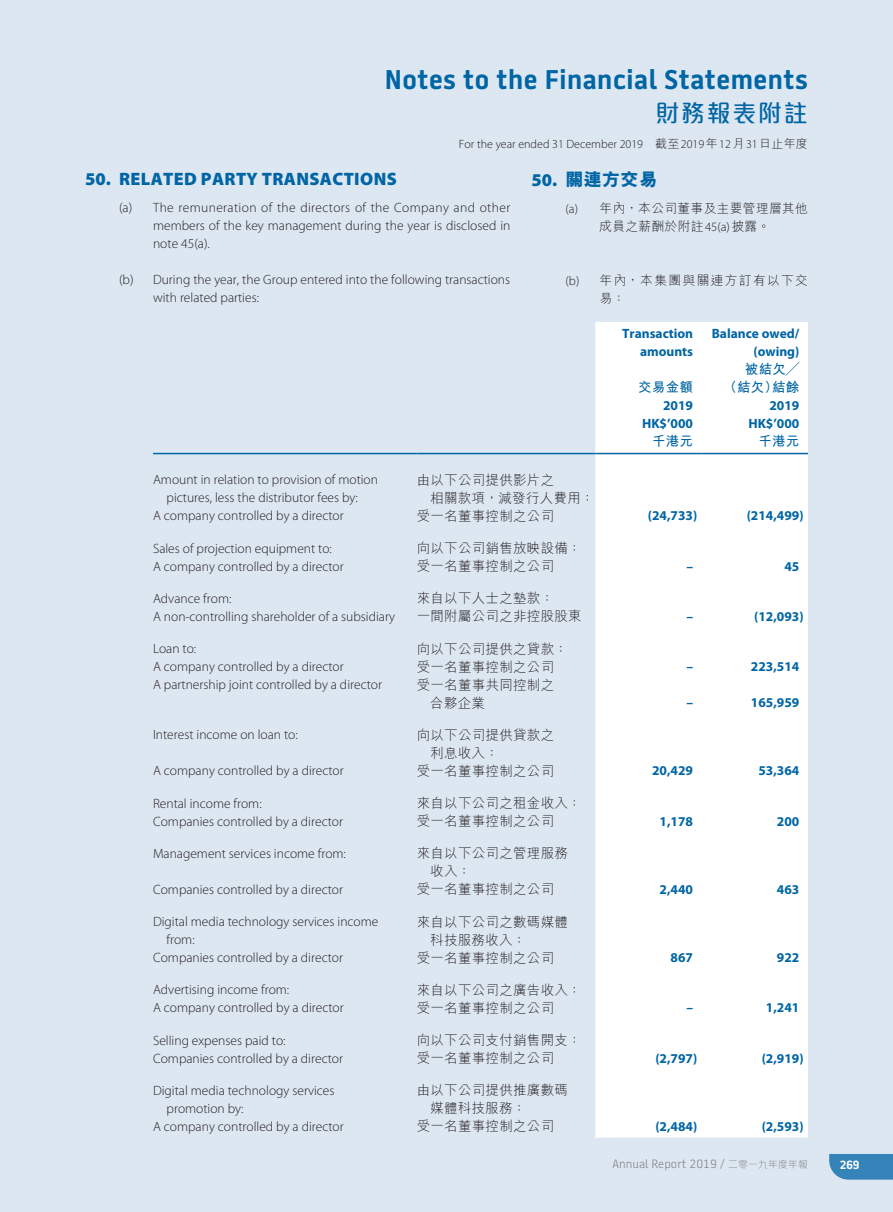
<style>
.page{position:relative;width:893px;height:1212px;background:#dde7f2}
.page>*{position:absolute;margin:0;border:0;box-sizing:border-box;transform-origin:0 0}
.t1{font:700 27px "Battersea";letter-spacing:.02em;color:#0065a4}
.t2{font:500 24px "M Elle HK";letter-spacing:.07em;color:#0065a4}
.t3{font:900 18px "Myriad Pro";color:#0065a4}
.t4{font:800 18px "M Hei HK";letter-spacing:.02em;color:#0065a4}
.t5{font:300 13.5px/18px "Myriad Pro";color:#231f20}
.t6{font:300 13.5px/18px "M Hei HK";letter-spacing:.02em;color:#231f20}
.t7{font:700 13.5px/18px "Myriad Pro";color:#0065a4;text-align:right}
.t8{font:700 13.5px/18px "M Hei HK";letter-spacing:.02em;color:#0065a4;text-align:right}
.t9{font:300 12.75px/18px "M Hei HK";letter-spacing:.025em;color:#231f20;text-align:center}
.t10{font:300 12.75px/18px "M Hei HK";letter-spacing:.105em;color:#231f20}
.t11{font:300 12px "Myriad Pro";color:#231f20}
.t12{font:300 12px "Battersea";color:#808285}
.t13{font:700 12px "Battersea";color:#fff}
.s1{font-family:"M Hei HK"}
.s2{font-family:"Myriad Pro";font-weight:900}
.s3{font-family:"Myriad Pro"}
.s4{font-family:"M Elle HK";font-size:9.75px}
</style>
<div class="page">
<div style="left:829px;top:1154px;width:64px;height:25px;background:#3484ba"></div>
<div style="left:595px;top:322px;width:213px;height:815px;background:#fff"></div>
<hr style="left:153px;top:453px;width:264px;height:1px;background:#0065a4">
<hr style="left:417px;top:453px;width:178px;height:1px;background:#0065a4">
<hr style="left:595px;top:453px;width:107px;height:1px;background:#0065a4">
<hr style="left:702px;top:453px;width:106px;height:1px;background:#0065a4">
<h1 class="t1" style="left:385px;top:63px;width:425px">Notes to the Financial Statements</h1>
<h2 class="t2" style="left:655px;top:101px;width:154px">財務報表附註</h2>
<p class="t11" style="left:459px;top:137px;width:350px">For the year ended 31 December 2019 <span class="s1">截至</span>2019<span class="s1">年</span>12<span class="s1">月</span>31<span class="s1">日止年度</span></p>
<h3 class="t3" style="left:85px;top:167px;width:78px">50. RE LATE</h3>
<h3 class="t3" style="left:184px;top:167px;width:29px">D PARTY</h3>
<h3 class="t3" style="left:262px;top:167px;width:13px">TRANSACTIONS</h3>
<p class="t5" style="left:153px;top:198px;width:359px;text-align:justify;text-indent:-34px">(a) The remuneration of the directors of the Company and other members of the key management during the year is disclosed in note 45(a).</p>
<p class="t5" style="left:153px;top:270px;width:359px;text-indent:-34px">(b) During the year, the Group entered into the following transactions with related parties:</p>
<h3 class="t4" style="left:531px;top:170px;width:127px"><span class="s2">50.</span> 關連方交易</h3>
<p class="t9" style="left:565px;top:199px;width:244px"><span class="s3">(a)</span> 年內，本公司董事及主要管理層其他成員之薪酬於附註<span class="s3">45(a)</span>披露。</p>
<p class="t10" style="left:600px;top:271px;width:210px;text-indent:-34px"><span class="s3">(b)</span> 年內，本集團與關連方訂有以下交易：</p>
<p class="t7" style="left:622px;top:324px;width:72px">Transaction amounts</p>
<p class="t7" style="left:712px;top:324px;width:89px">Balance owed/ (owing)</p>
<p class="t8" style="left:638px;top:377px;width:56px">交易金額</p>
<p class="t8" style="left:723px;top:359px;width:77px">被結欠╱<br>（結欠）結餘</p>
<p class="t7" style="left:663px;top:396px;width:31px">2019</p>
<p class="t7" style="left:769px;top:396px;width:31px">2019</p>
<p class="t7" style="left:642px;top:414px;width:53px">HK$’000</p>
<p class="t7" style="left:748px;top:414px;width:53px">HK$’000</p>
<p class="t8" style="left:652px;top:431px;width:43px">千港元</p>
<p class="t8" style="left:758px;top:431px;width:43px">千港元</p>
<p class="t5" style="left:153px;top:471px;width:226px;text-align:center">Amount in relation to provision of motion pictures, less the distributor fees by:</p>
<p class="t6" style="left:430px;top:471px;width:166px;text-indent:-14px">由以下公司提供影片之<br>相關款項，減發行人費用：</p>
<p class="t5" style="left:153px;top:507px;width:192px">A company controlled by a director</p>
<p class="t6" style="left:417px;top:507px;width:139px">受一名董事控制之公司</p>
<p class="t7" style="left:648px;top:506px;width:51px">(24,733)</p>
<p class="t7" style="left:747px;top:506px;width:58px">(214,499)</p>
<p class="t5" style="left:153px;top:539px;width:180px">Sales of projection equipment to:</p>
<p class="t6" style="left:417px;top:539px;width:166px">向以下公司銷售放映設備：</p>
<p class="t5" style="left:153px;top:557px;width:192px">A company controlled by a director</p>
<p class="t6" style="left:417px;top:557px;width:139px">受一名董事控制之公司</p>
<p class="t7" style="left:686px;top:557px;width:8px">–</p>
<p class="t7" style="left:784px;top:557px;width:16px">45</p>
<p class="t5" style="left:153px;top:589px;width:80px">Advance from:</p>
<p class="t6" style="left:417px;top:589px;width:139px">來自以下人士之墊款：</p>
<p class="t5" style="left:153px;top:607px;width:243px">A non-controlling shareholder of a subsidiary</p>
<p class="t6" style="left:417px;top:607px;width:166px">一間附屬公司之非控股股東</p>
<p class="t7" style="left:686px;top:607px;width:8px">–</p>
<p class="t7" style="left:754px;top:607px;width:51px">(12,093)</p>
<p class="t5" style="left:153px;top:639px;width:45px">Loan to:</p>
<p class="t6" style="left:417px;top:639px;width:152px">向以下公司提供之貸款：</p>
<p class="t5" style="left:153px;top:657px;width:192px">A company controlled by a director</p>
<p class="t6" style="left:417px;top:657px;width:139px">受一名董事控制之公司</p>
<p class="t7" style="left:686px;top:657px;width:8px">–</p>
<p class="t7" style="left:751px;top:657px;width:50px">223,514</p>
<p class="t5" style="left:153px;top:675px;width:230px">A partnership joint controlled by a director</p>
<p class="t6" style="left:430px;top:675px;width:125px;text-indent:-14px">受一名董事共同控制之合夥企業</p>
<p class="t7" style="left:686px;top:693px;width:8px">–</p>
<p class="t7" style="left:751px;top:693px;width:50px">165,959</p>
<p class="t5" style="left:153px;top:726px;width:146px">Interest income on loan to:</p>
<p class="t6" style="left:430px;top:726px;width:125px;text-indent:-14px">向以下公司提供貸款之利息收入：</p>
<p class="t5" style="left:153px;top:762px;width:192px">A company controlled by a director</p>
<p class="t6" style="left:417px;top:762px;width:139px">受一名董事控制之公司</p>
<p class="t7" style="left:652px;top:761px;width:42px">20,429</p>
<p class="t7" style="left:758px;top:761px;width:42px">53,364</p>
<p class="t5" style="left:153px;top:794px;width:110px">Rental income from:</p>
<p class="t6" style="left:417px;top:794px;width:166px">來自以下公司之租金收入：</p>
<p class="t5" style="left:153px;top:812px;width:191px">Companies controlled by a director</p>
<p class="t6" style="left:417px;top:812px;width:139px">受一名董事控制之公司</p>
<p class="t7" style="left:660px;top:812px;width:35px">1,178</p>
<p class="t7" style="left:777px;top:812px;width:24px">200</p>
<p class="t5" style="left:153px;top:844px;width:194px">Management services income from:</p>
<p class="t6" style="left:430px;top:844px;width:139px;text-indent:-14px">來自以下公司之管理服務收入：</p>
<p class="t5" style="left:153px;top:880px;width:191px">Companies controlled by a director</p>
<p class="t6" style="left:417px;top:880px;width:139px">受一名董事控制之公司</p>
<p class="t7" style="left:660px;top:880px;width:35px">2,440</p>
<p class="t7" style="left:777px;top:880px;width:24px">463</p>
<p class="t5" style="left:167px;top:912px;width:213px;text-indent:-13px">Digital media technology services income from:</p>
<p class="t6" style="left:430px;top:912px;width:139px;text-indent:-14px">來自以下公司之數碼媒體科技服務收入：</p>
<p class="t5" style="left:153px;top:948px;width:191px">Companies controlled by a director</p>
<p class="t6" style="left:417px;top:948px;width:139px">受一名董事控制之公司</p>
<p class="t7" style="left:671px;top:948px;width:24px">867</p>
<p class="t7" style="left:777px;top:948px;width:24px">922</p>
<p class="t5" style="left:153px;top:981px;width:138px">Advertising income from:</p>
<p class="t6" style="left:417px;top:981px;width:166px">來自以下公司之廣告收入：</p>
<p class="t5" style="left:153px;top:999px;width:192px">A company controlled by a director</p>
<p class="t6" style="left:417px;top:999px;width:139px">受一名董事控制之公司</p>
<p class="t7" style="left:686px;top:998px;width:8px">–</p>
<p class="t7" style="left:766px;top:998px;width:35px">1,241</p>
<p class="t5" style="left:153px;top:1031px;width:134px">Selling expenses paid to:</p>
<p class="t6" style="left:417px;top:1031px;width:166px">向以下公司支付銷售開支：</p>
<p class="t5" style="left:153px;top:1049px;width:191px">Companies controlled by a director</p>
<p class="t6" style="left:417px;top:1049px;width:139px">受一名董事控制之公司</p>
<p class="t7" style="left:655px;top:1048px;width:43px">(2,797)</p>
<p class="t7" style="left:762px;top:1048px;width:43px">(2,919)</p>
<p class="t5" style="left:167px;top:1081px;width:169px;text-indent:-14px">Digital media technology services promotion by:</p>
<p class="t6" style="left:430px;top:1081px;width:139px;text-indent:-14px">由以下公司提供推廣數碼媒體科技服務：</p>
<p class="t5" style="left:153px;top:1117px;width:192px">A company controlled by a director</p>
<p class="t6" style="left:417px;top:1117px;width:139px">受一名董事控制之公司</p>
<p class="t7" style="left:655px;top:1117px;width:43px">(2,484)</p>
<p class="t7" style="left:762px;top:1117px;width:43px">(2,593)</p>
<p class="t12" style="left:612px;top:1156px;width:197px">Annual Report 2019 / <span class="s4">二零一九年度年報</span></p>
<p class="t13" style="left:840px;top:1157px;width:21px">269</p>
</div>
